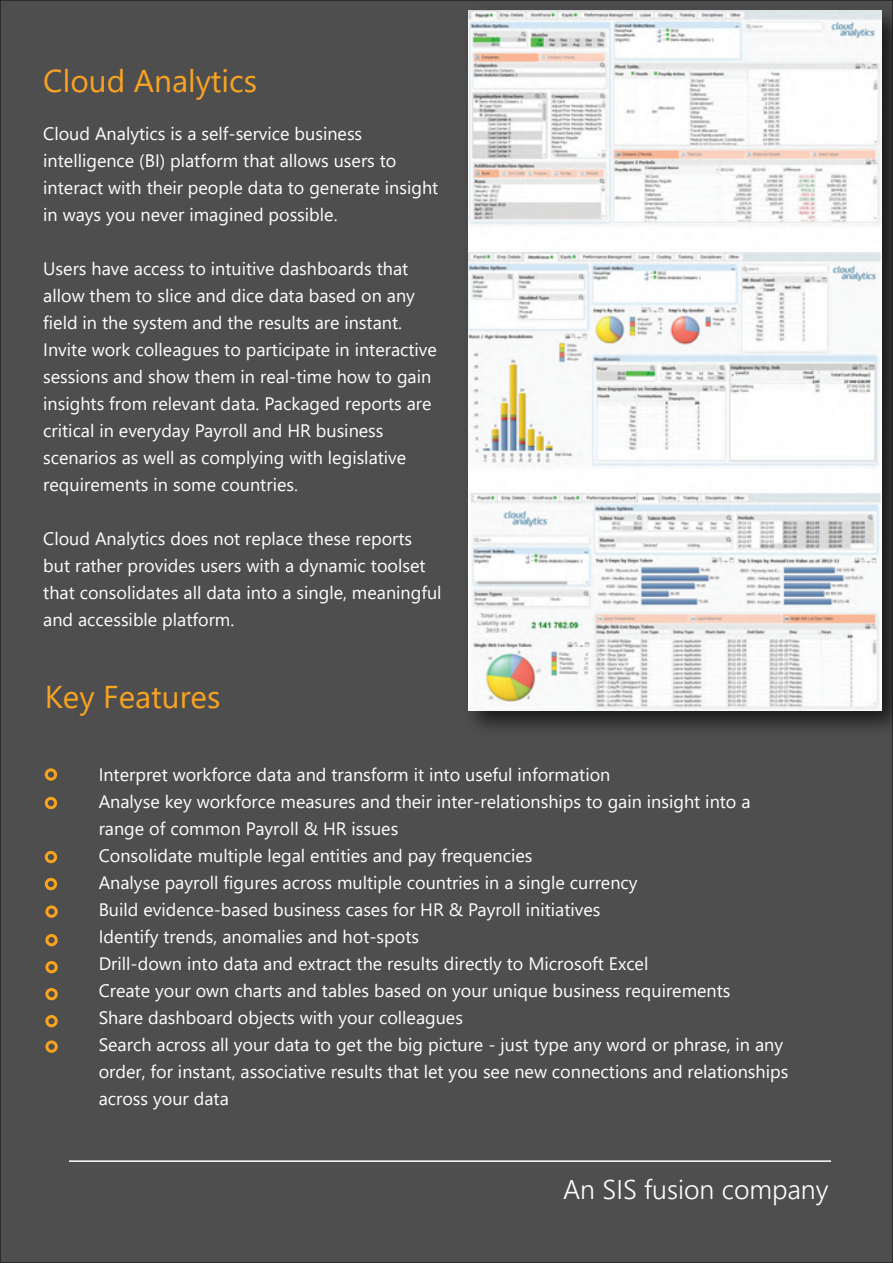
<style>
.page{position:relative;width:893px;height:1263px;background:#4e4e4e}
.page>*{position:absolute;margin:0;border:0;box-sizing:border-box;transform-origin:0 0}
.t1{font:31.5px "Segoe UI";color:#f9a322}
.t2{font:300 27px "Segoe UI";color:#fff}
.t3{font:18px/27px "Segoe UI";color:#fff}
</style>
<div class="page">
<hr style="left:69px;top:1160px;width:762px;height:2px;background:#fff">
<div style="left:45px;top:768px;width:12px;height:13px;border:3px solid #f9a320;border-radius:50%"></div>
<div style="left:45px;top:797px;width:12px;height:12px;border:3px solid #f9a320;border-radius:50%"></div>
<div style="left:45px;top:851px;width:12px;height:12px;border:3px solid #f9a320;border-radius:50%"></div>
<div style="left:45px;top:878px;width:12px;height:12px;border:3px solid #f9a320;border-radius:50%"></div>
<img style="left:456px;top:0;width:437px;height:744px">
<img style="left:469px;top:11px;width:412px;height:699px">
<div style="left:45px;top:905px;width:13px;height:13px;border:3px solid #f9a320;border-radius:50%"></div>
<div style="left:45px;top:934px;width:13px;height:12px;border:3px solid #f9a320;border-radius:50%"></div>
<div style="left:45px;top:961px;width:13px;height:12px;border:3px solid #f9a320;border-radius:50%"></div>
<div style="left:45px;top:988px;width:13px;height:12px;border:3px solid #f9a320;border-radius:50%"></div>
<div style="left:45px;top:1015px;width:13px;height:12px;border:3px solid #f9a320;border-radius:50%"></div>
<div style="left:45px;top:1040px;width:13px;height:13px;border:3px solid #f9a320;border-radius:50%"></div>
<h1 class="t1" style="left:43px;top:52px;width:215px">Cloud Analytics</h1>
<p class="t3" style="left:43px;top:118px;width:396px">Cloud Analytics is a self-service business intelligence (BI) platform that allows users to interact with their people data to generate insight in ways you never imagined possible.</p>
<p class="t3" style="left:43px;top:253px;width:395px">Users have access to intuitive dashboards that allow them to slice and dice data based on any field in the system and the results are instant.<br>Invite work colleagues to participate in interactive sessions and show them in real-time how to gain insights from relevant data. Packaged reports are critical in everyday Payroll and HR business scenarios as well as complying with legislative requirements in some countries.</p>
<p class="t3" style="left:43px;top:523px;width:400px">Cloud Analytics does not replace these reports but rather provides users with a dynamic toolset that consolidates all data into a single, meaningful and accessible platform.</p>
<h1 class="t1" style="left:45px;top:667px;width:177px">Key Features</h1>
<p class="t3" style="left:99px;top:760px;width:691px">Interpret workforce data and transform it into useful information<br>Analyse key workforce measures and their inter-relationships to gain insight into a range of common Payroll &amp; HR issues<br>Consolidate multiple legal entities and pay frequencies<br>Analyse payroll figures across multiple countries in a single currency<br>Build evidence-based business cases for HR &amp; Payroll initiatives<br>Identify trends, anomalies and hot-spots<br>Drill-down into data and extract the results directly to Microsoft Excel<br>Create your own charts and tables based on your unique business requirements<br>Share dashboard objects with your colleagues<br>Search across all your data to get the big picture - just type any word or phrase, in any order, for instant, associative results that let you see new connections and relationships across your data</p>
<h2 class="t2" style="left:563px;top:1164px;width:267px">An SIS fusion company</h2>
</div>
